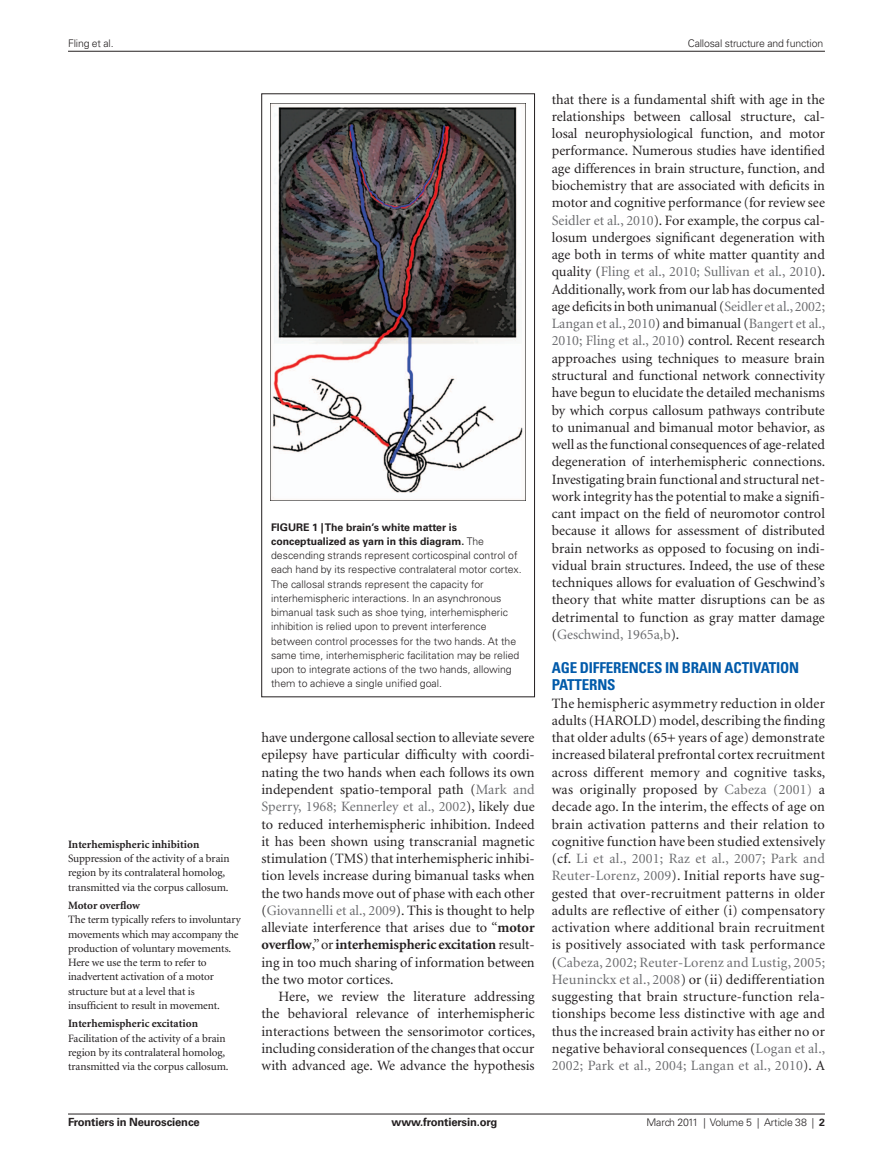
<style>
.page{position:relative;width:893px;height:1170px;background:#fff}
.page>*{position:absolute;margin:0;border:0;box-sizing:border-box;transform-origin:0 0}
.t1{font:700 condensed 15px/17.2px "Univers";letter-spacing:-.01em;color:#015aaa}
.t2{font:14.25px/17.2px "Minion";color:#231f20;text-align:justify}
.t3{font:11.25px/14.2px "Minion";letter-spacing:-.01em;color:#231f20}
.t4{font:700 11.25px "Minion";color:#231f20}
.t5{font:700 11.25px "Univers";letter-spacing:-.015em;color:#231f20}
.t6{font:300 10.5px/14.2px "Univers";color:#231f20}
.s1{font-weight:700}
.s2{color:#6c6d70}
</style>
<div class="page">
<hr style="left:68px;top:51px;width:757px;height:1px;background:#231f20">
<hr style="left:68px;top:1113px;width:757px;height:1px;background:#231f20">
<div style="left:261px;top:94px;width:274px;height:603px;border:1px solid #231f20"></div>
<img style="left:271px;top:103px;width:255px;height:398px">
<p class="t6" style="left:68px;top:36px;width:47px">Fling et al.</p>
<p class="t6" style="left:688px;top:36px;width:137px">Callosal structure and function</p>
<p class="t4" style="left:68px;top:838px;width:133px">Interhemispheric inhibition</p>
<p class="t3" style="left:68px;top:851px;width:163px">Suppression of the activity of a brain region by its contralateral homolog, transmitted via the corpus callosum.</p>
<p class="t4" style="left:68px;top:899px;width:73px">Motor overflow</p>
<p class="t3" style="left:68px;top:912px;width:174px">The term typically refers to involuntary movements which may accompany the production of voluntary movements.<br>Here we use the term to refer to inadvertent activation of a motor structure but at a level that is insufficient to result in movement.</p>
<p class="t4" style="left:68px;top:1017px;width:131px">Interhemispheric excitation</p>
<p class="t3" style="left:68px;top:1031px;width:162px">Facilitation of the activity of a brain region by its contralateral homolog, transmitted via the corpus callosum.</p>
<p class="t6" style="left:271px;top:519px;width:252px"><span class="s1">Figure 1 | The brain’s white matter is conceptualized as yarn in this diagram.</span> The descending strands represent corticospinal control of each hand by its respective contralateral motor cortex.<br>The callosal strands represent the capacity for interhemispheric interactions. In an asynchronous bimanual task such as shoe tying, interhemispheric inhibition is relied upon to prevent interference between control processes for the two hands. At the same time, interhemispheric facilitation may be relied upon to integrate actions of the two hands, allowing them to achieve a single unified goal.</p>
<p class="t2" style="left:261px;top:729px;width:275px">have undergone callosal section to alleviate severe epilepsy have particular difficulty with coordi&shy;nating the two hands when each follows its own independent spatio-temporal path (<span class="s2">Mark and Sperry, 1968; Kennerley et al., 2002</span>), likely due to reduced interhemispheric inhibition. Indeed it has been shown using transcranial magnetic stimulation (TMS) that interhemispheric inhibi&shy;tion levels increase during bimanual tasks when the two hands move out of phase with each other (<span class="s2">Giovannelli et al., 2009</span>). This is thought to help alleviate interference that arises due to “<span class="s1">motor overflow</span>,” or <span class="s1">interhemispheric excitation</span> result&shy;ing in too much sharing of information between the two motor cortices.</p>
<p class="t2" style="left:261px;top:988px;width:275px;text-indent:17px">Here, we review the literature addressing the behavioral relevance of interhemispheric interactions between the sensorimotor cortices, including consideration of the changes that occur with advanced age. We advance the hypothesis</p>
<p class="t2" style="left:552px;top:91px;width:275px">that there is a fundamental shift with age in the relationships between callosal structure, cal&shy;losal neurophysiological function, and motor performance. Numerous studies have identified age differences in brain structure, function, and biochemistry that are associated with deficits in motor and cognitive performance (for review see <span class="s2">Seidler et al., 2010</span>). For example, the corpus cal&shy;losum undergoes significant degeneration with age both in terms of white matter quantity and quality (<span class="s2">Fling et al., 2010; Sullivan et al., 2010</span>).<br>Additionally, work from our lab has documented age deficits in both unimanual (<span class="s2">Seidler et al., 2002; Langan et al., 2010</span>) and bimanual (<span class="s2">Bangert et al., 2010; Fling et al., 2010</span>) control. Recent research approaches using techniques to measure brain structural and functional network connectivity have begun to elucidate the detailed mechanisms by which corpus callosum pathways contribute to unimanual and bimanual motor behavior, as well as the functional consequences of age-related degeneration of interhemispheric connections.<br>Investigating brain functional and structural net&shy;work integrity has the potential to make a signifi&shy;cant impact on the field of neuromotor control because it allows for assessment of distributed brain networks as opposed to focusing on indi&shy;vidual brain structures. Indeed, the use of these techniques allows for evaluation of Geschwind’s theory that white matter disruptions can be as detrimental to function as gray matter damage (<span class="s2">Geschwind, 1965a,b</span>).</p>
<p class="t1" style="left:552px;top:659px;width:249px">AGE DIFFERENCES IN BRAIN ACTIVATION<br>PATTERNS</p>
<p class="t2" style="left:552px;top:695px;width:275px">The hemispheric asymmetry reduction in older adults (HAROLD) model, describing the finding that older adults (65 years of age) demonstrate increased bilateral prefrontal cortex recruitment across different memory and cognitive tasks, was originally proposed by <span class="s2">Cabeza (2001)</span> a decade ago. In the interim, the effects of age on brain activation patterns and their relation to cognitive function have been studied extensively (cf. <span class="s2">Li et al., 2001; Raz et al., 2007; Park and Reuter-Lorenz, 2009</span>). Initial reports have sug&shy;gested that over-recruitment patterns in older adults are reflective of either (i) compensatory activation where additional brain recruitment is positively associated with task performance (<span class="s2">Cabeza, 2002; Reuter-Lorenz and Lustig, 2005; Heuninckx et al., 2008</span>) or (ii) dedifferentiation suggesting that brain structure-function rela&shy;tionships become less distinctive with age and thus the increased brain activity has either no or negative behavioral consequences (<span class="s2">Logan et al., 2002; Park et al., 2004; Langan et al., 2010</span>). A</p>
<p class="t5" style="left:68px;top:1115px;width:133px">Frontiers in Neuroscience</p>
<p class="t5" style="left:392px;top:1115px;width:107px">www.frontiersin.org</p>
<p class="t6" style="left:646px;top:1115px;width:180px">March 2011 | Volume 5 | Article 38 | <span class="s1">2</span></p>
</div>
